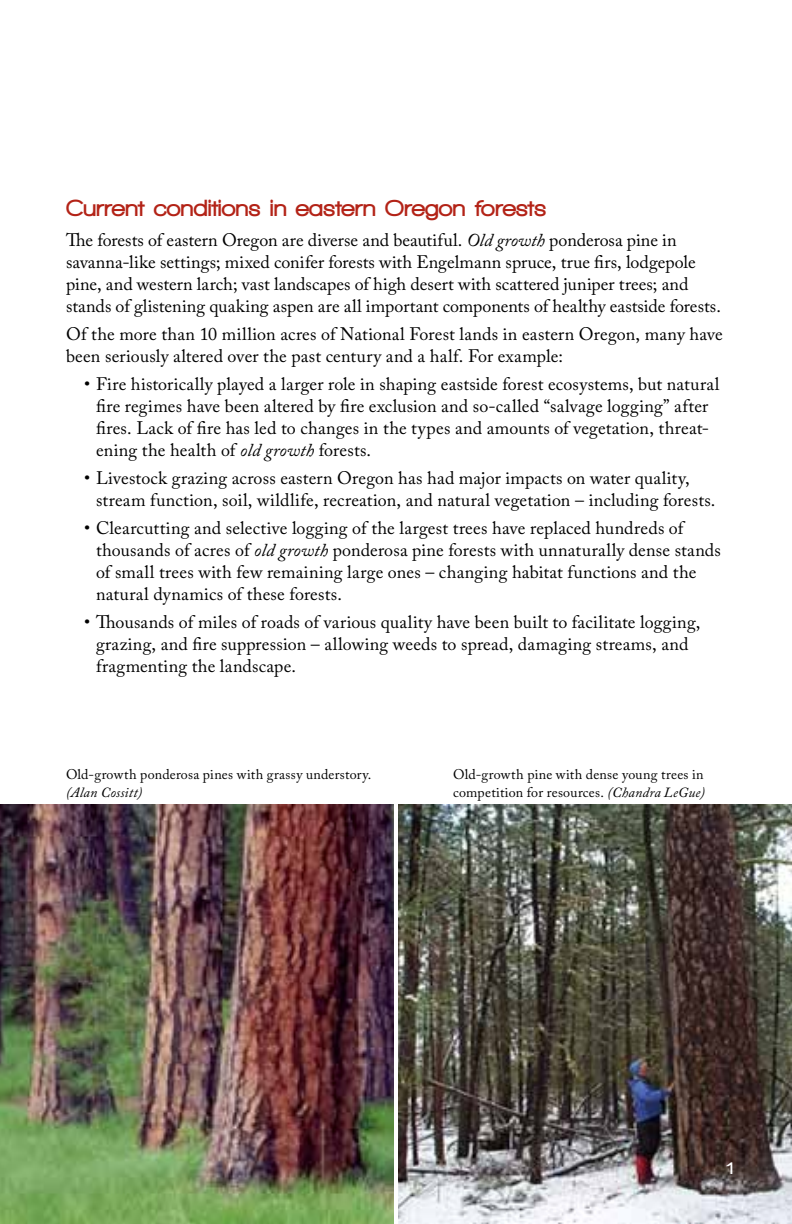
<style>
.page{position:relative;width:792px;height:1224px;background:#fff}
.page>*{position:absolute;margin:0;border:0;box-sizing:border-box;transform-origin:0 0}
.t1{font:900 24px "Walkway";letter-spacing:.02em;color:#b32317}
.t2{font:18px/22px "Adobe Caslon Pro";letter-spacing:.01em;color:#000}
.t3{font:900 18px "Walkway";color:#fff}
.t4{font:14px/18px "Adobe Caslon Pro";letter-spacing:.015em;color:#000}
.t5{font:italic 14px "Adobe Caslon Pro";letter-spacing:.015em;color:#000}
.s1{font-style:italic}
</style>
<div class="page">
<img style="left:0;top:805px;width:394px;height:419px">
<img style="left:398px;top:805px;width:394px;height:419px">
<h1 class="t1" style="left:66px;top:195px;width:482px">Current conditions in eastern Oregon forests</h1>
<p class="t2" style="left:66px;top:229px;width:656px">The forests of eastern Oregon are diverse and beautiful. <span class="s1">Old growth</span> ponderosa pine in savanna-like settings; mixed conifer forests with Engelmann spruce, true firs, lodgepole pine, and western larch; vast landscapes of high desert with scattered juniper trees; and stands of glistening quaking aspen are all important components of healthy eastside forests.</p>
<p class="t2" style="left:66px;top:323px;width:658px">Of the more than 10 million acres of National Forest lands in eastern Oregon, many have been seriously altered over the past century and a half. For example:</p>
<p class="t2" style="left:96px;top:373px;width:625px;text-indent:-12px">• Fire historically played a larger role in shaping eastside forest ecosystems, but natural fire regimes have been altered by fire exclusion and so-called “salvage logging” after fires. Lack of fire has led to changes in the types and amounts of vegetation, threat&shy;ening the health of <span class="s1">old growth</span> forests.</p>
<p class="t2" style="left:96px;top:467px;width:621px;text-indent:-12px">• Livestock grazing across eastern Oregon has had major impacts on water quality, stream function, soil, wildlife, recreation, and natural vegetation – including forests.</p>
<p class="t2" style="left:96px;top:517px;width:627px;text-indent:-12px">• Clearcutting and selective logging of the largest trees have replaced hundreds of thousands of acres of <span class="s1">old growth</span> ponderosa pine forests with unnaturally dense stands of small trees with few remaining large ones – changing habitat functions and the natural dynamics of these forests.</p>
<p class="t2" style="left:96px;top:611px;width:606px;text-indent:-12px">• Thousands of miles of roads of various quality have been built to facilitate logging, grazing, and fire suppression – allowing weeds to spread, damaging streams, and fragmenting the landscape.</p>
<p class="t4" style="left:66px;top:765px;width:307px">Old-growth ponderosa pines with grassy understory.</p>
<p class="t5" style="left:66px;top:784px;width:78px">(Alan Cossitt)</p>
<p class="t4" style="left:453px;top:765px;width:253px">Old-growth pine with dense young trees in competition for resources. <span class="s1">(Chandra LeGue)</span></p>
<p class="t3" style="left:726px;top:1158px;width:9px">1</p>
</div>
